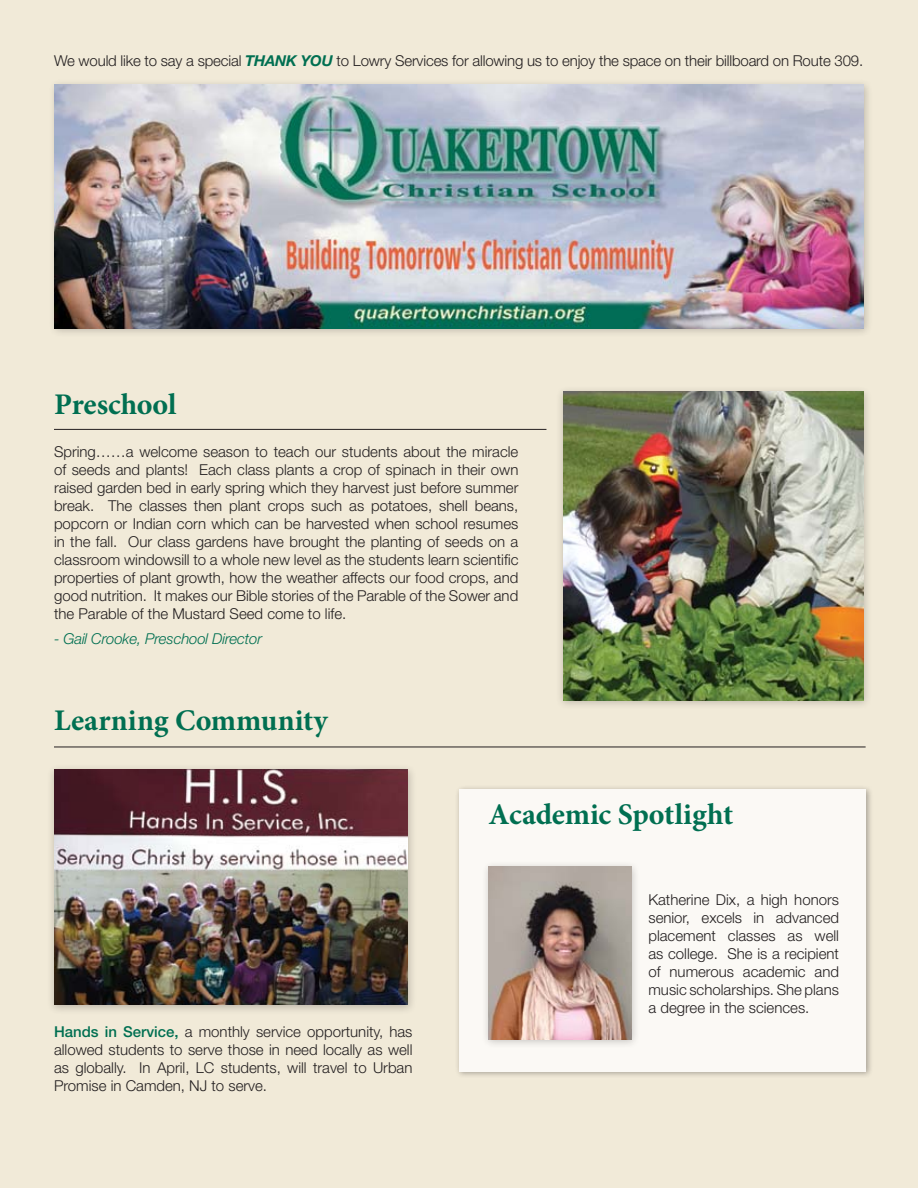
<style>
.page{position:relative;width:918px;height:1188px;background:#f1ead8}
.page>*{position:absolute;margin:0;border:0;box-sizing:border-box;transform-origin:0 0}
.t1{font:700 30px "Minion Pro";color:#006f51}
.t2{font:300 15px/18px "Helvetica Neue LT Std";color:#231f20;text-align:justify}
.t3{font:italic 300 15px "Helvetica Neue LT Std";letter-spacing:-.01em;color:#006f51}
.s1{font-weight:700;font-style:italic;color:#006f51}
.s2{font-weight:500;color:#006f51}
</style>
<div class="page">
<div style="left:454px;top:784px;width:420px;height:295px;background:#231f20;opacity:.5"></div>
<div style="left:459px;top:789px;width:407px;height:282px;background:#fbf9f5"></div>
<hr style="left:54px;top:747px;width:812px;height:1px;background:#231f20">
<hr style="left:54px;top:429px;width:492px;height:1px;background:#231f20">
<div style="left:556px;top:385px;width:317px;height:325px;background:#231f20;opacity:.25"></div>
<img style="left:563px;top:391px;width:301px;height:309px">
<div style="left:46px;top:763px;width:371px;height:252px;background:#231f20;opacity:.25"></div>
<img style="left:54px;top:770px;width:354px;height:235px">
<div style="left:481px;top:860px;width:159px;height:190px;background:#231f20;opacity:.25"></div>
<img style="left:489px;top:866px;width:143px;height:173px">
<div style="left:48px;top:78px;width:825px;height:260px;background:#231f20;opacity:.25"></div>
<img style="left:55px;top:85px;width:808px;height:243px">
<p class="t2" style="left:54px;top:52px;width:811px">We would like to say a special <span class="s1">THANK YOU</span> to Lowry Services for allowing us to enjoy the space on their billboard on Route 309.</p>
<h1 class="t1" style="left:54px;top:383px;width:124px">Preschool</h1>
<p class="t2" style="left:54px;top:442px;width:466px">Spring……a welcome season to teach our students about the miracle of seeds and plants! Each class plants a crop of spinach in their own raised garden bed in early spring which they harvest just before summer break. The classes then plant crops such as potatoes, shell beans, popcorn or Indian corn which can be harvested when school resumes in the fall. Our class gardens have brought the planting of seeds on a classroom windowsill to a whole new level as the students learn scientific properties of plant growth, how the weather affects our food crops, and good nutrition. It makes our Bible stories of the Parable of the Sower and the Parable of the Mustard Seed come to life.</p>
<p class="t3" style="left:54px;top:629px;width:210px">- Gail Crooke, Preschool Director</p>
<h1 class="t1" style="left:54px;top:699px;width:275px">Learning Community</h1>
<p class="t2" style="left:54px;top:1022px;width:360px"><span class="s2">Hands in Service,</span> a monthly service opportunity, has allowed students to serve those in need locally as well as globally. In April, LC students, will travel to Urban Promise in Camden, NJ to serve.</p>
<h1 class="t1" style="left:489px;top:793px;width:246px">Academic Spotlight</h1>
<p class="t2" style="left:648px;top:890px;width:192px">Katherine Dix, a high honors senior, excels in advanced placement classes as well as college. She is a recipient of numerous academic and music scholarships. She plans a degree in the sciences.</p>
</div>
